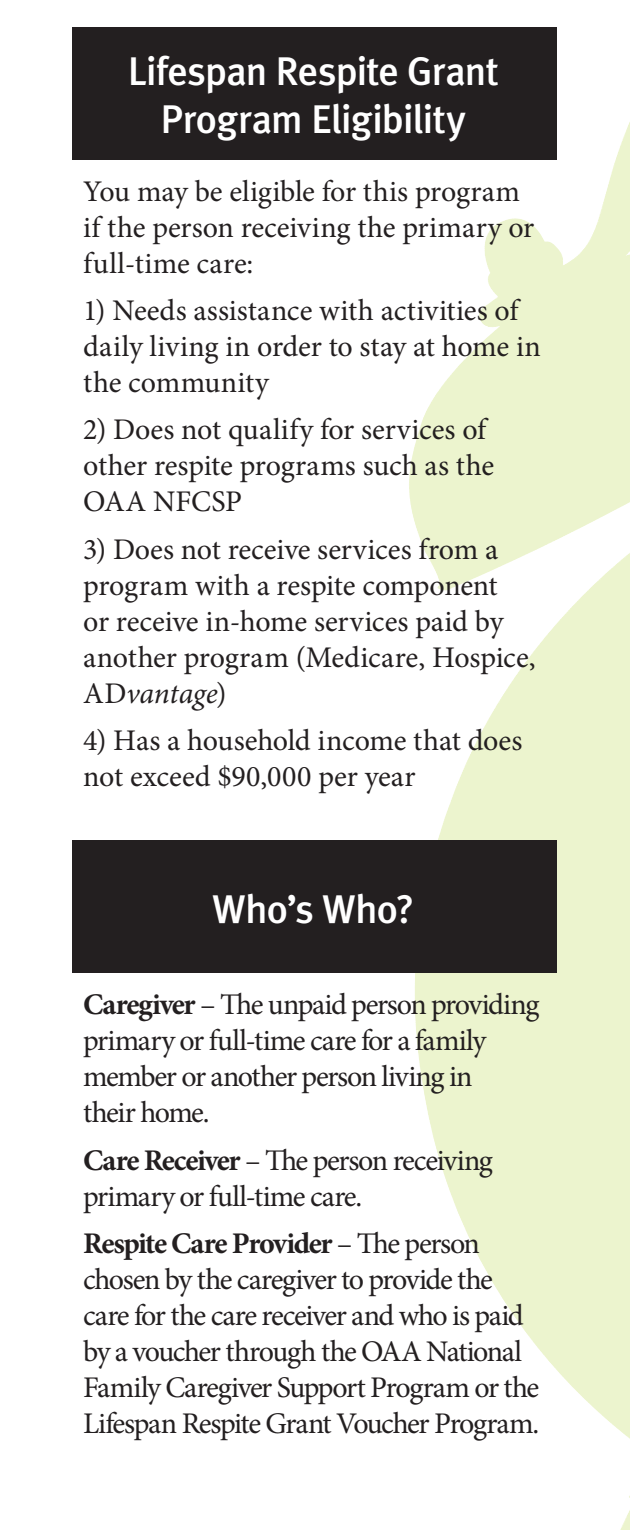
<style>
.page{position:relative;width:630px;height:1530px;background:#fff}
.page>*{position:absolute;margin:0;border:0;box-sizing:border-box;transform-origin:0 0}
.t1{font:500 40px/48px "Meta Plus";letter-spacing:-.02em;color:#fff;text-align:center}
.t2{font:30px/36px "Minion Pro";letter-spacing:-.015em;color:#231f20}
.t3{font:30px/36px "Minion Pro";letter-spacing:-.045em;color:#231f20}
.t4{font:30px/36px "Minion Pro";letter-spacing:-.04em;color:#231f20}
.t5{font:700 30px "Minion Pro";letter-spacing:-.05em;color:#231f20}
.s1{font-style:italic}
.s2{font-weight:700}
.s3{font-weight:400}
</style>
<div class="page">
<img style="left:406px;top:122px;width:224px;height:1408px">
<div style="left:72px;top:27px;width:485px;height:132px;background:#231f20"></div>
<div style="left:72px;top:841px;width:485px;height:132px;background:#231f20"></div>
<h2 class="t1" style="left:128px;top:47px;width:373px">Lifespan Respite Grant<br>Program Eligibility</h2>
<p class="t2" style="left:83px;top:173px;width:453px">You may be eligible for this program if the person receiving the primary or full-time care:</p>
<p class="t2" style="left:83px;top:293px;width:459px">1) Needs assistance with activities of daily living in order to stay at home in the community</p>
<p class="t2" style="left:83px;top:412px;width:412px">2) Does not qualify for services of other respite programs such as the<br>OAA NFCSP</p>
<p class="t2" style="left:83px;top:531px;width:454px">3) Does not receive services from a program with a respite component<br>or receive in-home services paid by another program (Medicare, Hospice,<br>AD<span class="s1">vantage</span>)</p>
<p class="t2" style="left:83px;top:722px;width:441px">4) Has a household income that does not exceed $90,000 per year</p>
<h2 class="t1" style="left:212px;top:884px;width:204px">Who’s Who?</h2>
<h3 class="t3" style="left:83px;top:987px;width:458px"><span class="s2">Caregiver</span> – The unpaid person providing</h3>
<p class="t4" style="left:83px;top:1023px;width:405px">primary or full-time care for a family member or another person living in their home.</p>
<h3 class="t4" style="left:83px;top:1142px;width:411px"><span class="s2">Care Receiver</span> – The person receiving</h3>
<p class="t2" style="left:83px;top:1178px;width:281px">primary or full-time care.</p>
<h3 class="t5" style="left:83px;top:1222px;width:398px">Respite Care Provider <span class="s3">– The person</span></h3>
<p class="t3" style="left:83px;top:1262px;width:458px">chosen by the caregiver to provide the care for the care receiver and who is paid by a voucher through the OAA National Family Caregiver Support Program or the Lifespan Respite Grant Voucher Program.</p>
</div>
